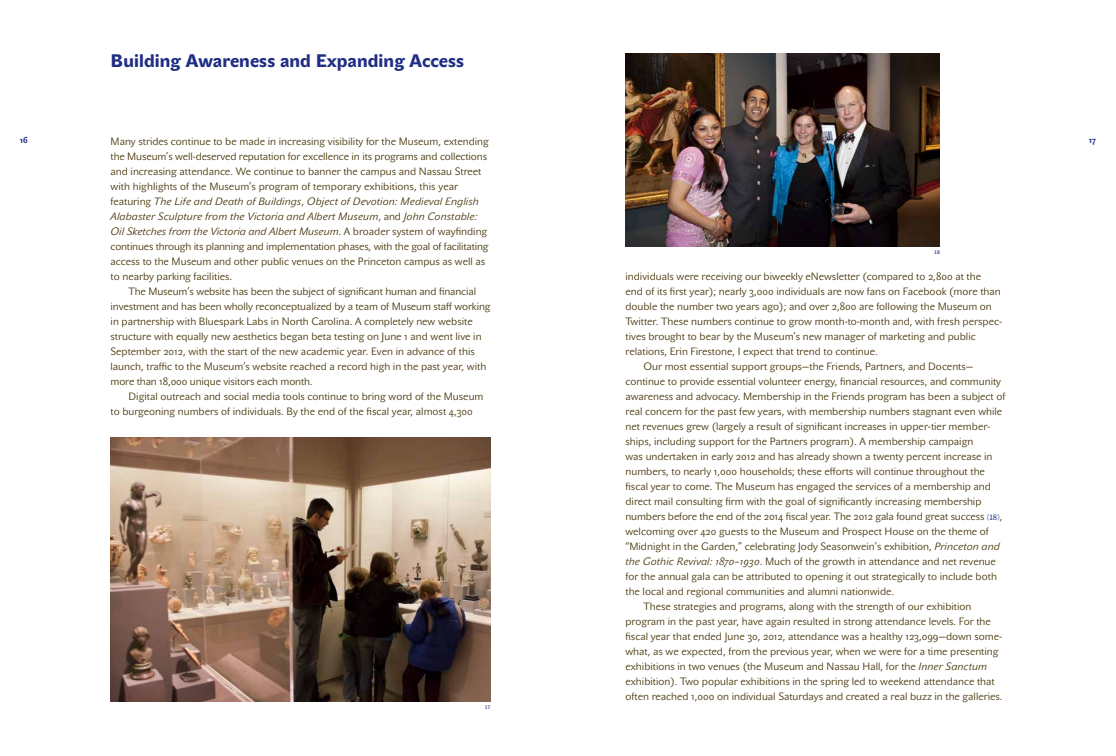
<style>
.page{position:relative;width:1116px;height:756px;background:#fff}
.page>*{position:absolute;margin:0;border:0;box-sizing:border-box;transform-origin:0 0}
.t1{font:18px "John Sans Heavy CE";letter-spacing:.005em;color:#202e84}
.t2{font:10.5px/15px "John Sans Lite CE";color:#402f00}
.t3{font:700 8.5px "John Sans Text CE";color:#202e84}
.t4{font:5px "John Sans Med SCCE";color:#2a3588}
.s1{font-style:italic}
.s2{font-family:"Galaxie Copernicus";font-weight:500;font-size:7px;color:#202e84}
</style>
<div class="page">
<img style="left:626px;top:54px;width:314px;height:193px">
<img style="left:111px;top:437px;width:379px;height:265px">
<h1 class="t1" style="left:111px;top:51px;width:355px">Building Awareness and Expanding Access</h1>
<p class="t3" style="left:20px;top:136px;width:10px">16</p>
<p class="t2" style="left:111px;top:134px;width:380px">Many strides continue to be made in increasing visibility for the Museum, extending</p>
<p class="t3" style="left:1089px;top:136px;width:9px">17</p>
<p class="t2" style="left:111px;top:149px;width:379px">the Museum’s well-deserved reputation for excellence in its programs and collections and increasing attendance. We continue to banner the campus and Nassau Street with highlights of the Museum’s program of temporary exhibitions, this year featuring <span class="s1">The Life and Death of Buildings</span>, <span class="s1">Object of Devotion: Medieval English Alabaster Sculpture from the Victoria and Albert Museum</span>, and <span class="s1">John Constable:<br>Oil Sketches from the Victoria and Albert Museum</span>. A broader system of wayfinding continues through its planning and implementation phases, with the goal of facilitating access to the Museum and other public venues on the Princeton campus as well as to nearby parking facilities.</p>
<p class="t2" style="left:111px;top:284px;width:381px;text-indent:18px">The Museum’s website has been the subject of significant human and financial investment and has been wholly reconceptualized by a team of Museum staff working in partnership with Bluespark Labs in North Carolina. A completely new website structure with equally new aesthetics began beta testing on June 1 and went live in September 2012, with the start of the new academic year. Even in advance of this launch, traffic to the Museum’s website reached a record high in the past year, with more than 18,000 unique visitors each month.</p>
<p class="t2" style="left:111px;top:389px;width:374px;text-indent:18px">Digital outreach and social media tools continue to bring word of the Museum to burgeoning numbers of individuals. By the end of the fiscal year, almost 4,300</p>
<p class="t4" style="left:934px;top:250px;width:7px">18</p>
<p class="t2" style="left:626px;top:269px;width:357px">individuals were receiving our biweekly eNewsletter (compared to 2,800 at the</p>
<p class="t2" style="left:626px;top:284px;width:377px">end of its first year); nearly 3,000 individuals are now fans on Facebook (more than</p>
<p class="t2" style="left:626px;top:299px;width:368px">double the number two years ago); and over 2,800 are following the Museum on</p>
<p class="t2" style="left:626px;top:314px;width:378px">Twitter. These numbers continue to grow month-to-month and, with fresh perspec-</p>
<p class="t2" style="left:626px;top:329px;width:352px">tives brought to bear by the Museum’s new manager of marketing and public</p>
<p class="t2" style="left:626px;top:344px;width:254px">relations, Erin Firestone, I expect that trend to continue.</p>
<p class="t2" style="left:643px;top:359px;width:331px">Our most essential support groups—the Friends, Partners, and Docents—</p>
<p class="t2" style="left:626px;top:374px;width:377px">continue to provide essential volunteer energy, financial resources, and community</p>
<p class="t2" style="left:626px;top:389px;width:381px">awareness and advocacy. Membership in the Friends program has been a subject of</p>
<p class="t2" style="left:626px;top:404px;width:378px">real concern for the past few years, with membership numbers stagnant even while</p>
<p class="t2" style="left:626px;top:419px;width:366px">net revenues grew (largely a result of significant increases in upper-tier member-</p>
<p class="t2" style="left:626px;top:434px;width:349px">ships, including support for the Partners program). A membership campaign</p>
<p class="t2" style="left:626px;top:449px;width:368px">was undertaken in early 2012 and has already shown a twenty percent increase in</p>
<p class="t2" style="left:626px;top:464px;width:361px">numbers, to nearly 1,000 households; these efforts will continue throughout the</p>
<p class="t2" style="left:626px;top:479px;width:367px">fiscal year to come. The Museum has engaged the services of a membership and</p>
<p class="t2" style="left:626px;top:494px;width:358px">direct mail consulting firm with the goal of significantly increasing membership</p>
<p class="t2" style="left:626px;top:509px;width:379px">numbers before the end of the 2014 fiscal year. The 2012 gala found great success <span class="s2">(18)</span>,</p>
<p class="t2" style="left:625px;top:524px;width:365px">welcoming over 420 guests to the Museum and Prospect House on the theme of</p>
<p class="t2" style="left:625px;top:539px;width:376px">“Midnight in the Garden,” celebrating Jody Seasonwein’s exhibition, <span class="s1">Princeton and</span></p>
<p class="t2" style="left:625px;top:554px;width:372px"><span class="s1">the Gothic Revival: 1870–1930</span>. Much of the growth in attendance and net revenue</p>
<p class="t2" style="left:625px;top:569px;width:373px">for the annual gala can be attributed to opening it out strategically to include both</p>
<p class="t2" style="left:625px;top:584px;width:270px">the local and regional communities and alumni nationwide.</p>
<p class="t2" style="left:643px;top:599px;width:330px">These strategies and programs, along with the strength of our exhibition</p>
<p class="t2" style="left:625px;top:614px;width:367px">program in the past year, have again resulted in strong attendance levels. For the</p>
<p class="t2" style="left:625px;top:629px;width:378px">fiscal year that ended June 30, 2012, attendance was a healthy 123,099—down some-</p>
<p class="t2" style="left:625px;top:644px;width:375px">what, as we expected, from the previous year, when we were for a time presenting</p>
<p class="t2" style="left:625px;top:659px;width:363px">exhibitions in two venues (the Museum and Nassau Hall, for the <span class="s1">Inner Sanctum</span></p>
<p class="t2" style="left:625px;top:674px;width:371px">exhibition). Two popular exhibitions in the spring led to weekend attendance that</p>
<p class="t2" style="left:625px;top:689px;width:379px">often reached 1,000 on individual Saturdays and created a real buzz in the galleries.</p>
<p class="t4" style="left:485px;top:705px;width:7px">17</p>
</div>
